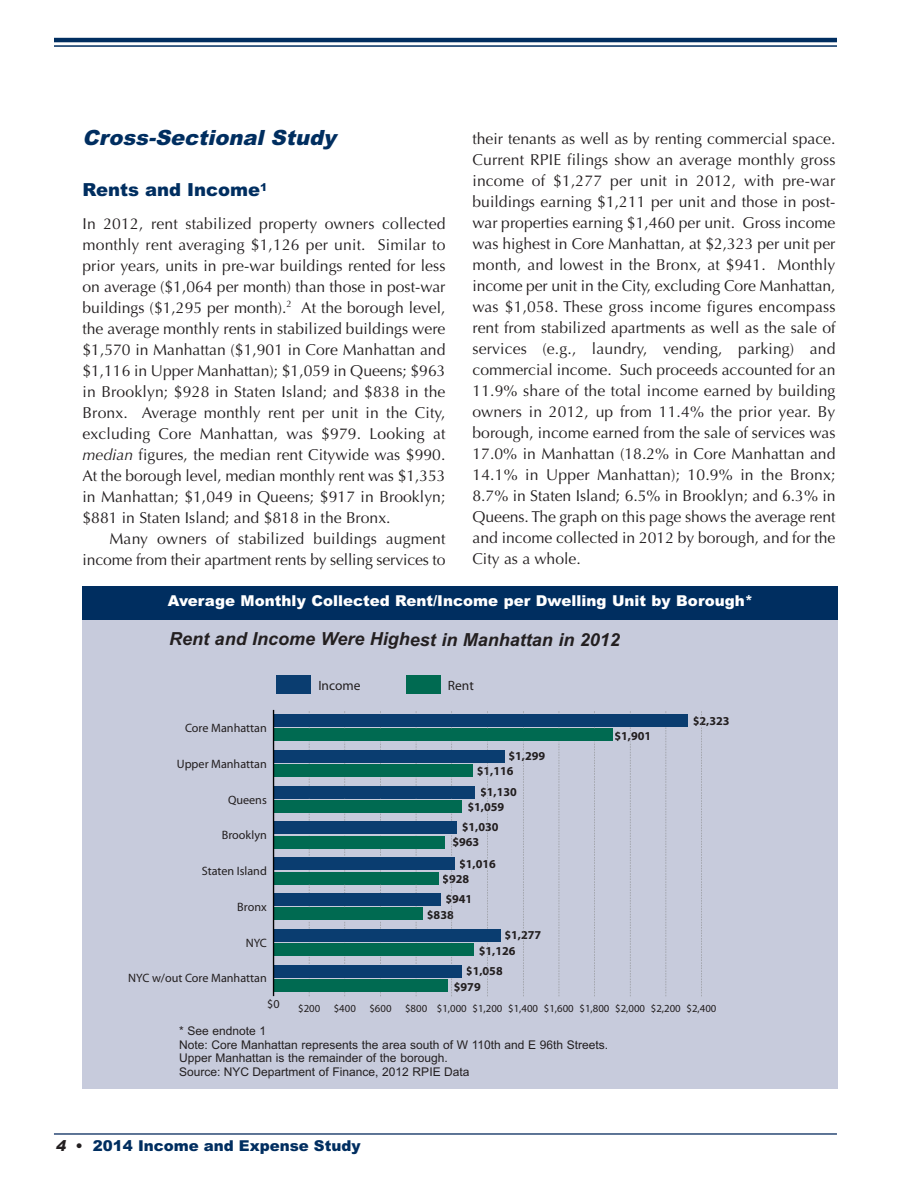
<style>
.page{position:relative;width:918px;height:1188px;background:#fff}
.page>*{position:absolute;margin:0;border:0;box-sizing:border-box;transform-origin:0 0}
.t1{font:italic 900 21px "Arial";color:#002e60}
.t2{font:italic 700 18px "Arial";color:#231f20}
.t3{font:900 18px "Arial";color:#002e60}
.t4{font:15.75px/21px "Optima";color:#231f20;text-align:justify}
.t5{font:900 15px "Arial";color:#fff}
.t6{font:900 15px "Arial";color:#002e60}
.t7{font:13.5px "Myriad";color:#231f20}
.t8{font:700 12.15px/14.9px "Myriad";color:#231f20}
.t9{font:12.15px "Myriad";color:#231f20}
.t10{font:12px/13.5px "Arial";color:#231f20}
.t11{font:10.8px "Myriad";color:#231f20}
.s1{font-style:italic}
.s2{font-style:italic;color:#231f20}
.s3{color:#231f20}
</style>
<div class="page">
<div style="left:82px;top:591px;width:756px;height:498px;background:#c7cbdc"></div>
<div style="left:82px;top:586px;width:756px;height:33px;background:#002e60"></div>
<div style="left:406px;top:675px;width:34px;height:18px;background:#006a51"></div>
<div style="left:274px;top:729px;width:339px;height:12px;background:#006a51"></div>
<div style="left:274px;top:764px;width:199px;height:13px;background:#006a51"></div>
<div style="left:274px;top:800px;width:188px;height:13px;background:#006a51"></div>
<div style="left:274px;top:836px;width:171px;height:13px;background:#006a51"></div>
<div style="left:274px;top:872px;width:165px;height:13px;background:#006a51"></div>
<div style="left:274px;top:907px;width:149px;height:13px;background:#006a51"></div>
<div style="left:274px;top:943px;width:200px;height:13px;background:#006a51"></div>
<div style="left:274px;top:979px;width:174px;height:13px;background:#006a51"></div>
<div style="left:277px;top:675px;width:34px;height:18px;background:#0a3d70"></div>
<div style="left:274px;top:714px;width:414px;height:13px;background:#0a3d70"></div>
<div style="left:274px;top:750px;width:231px;height:13px;background:#0a3d70"></div>
<div style="left:274px;top:786px;width:201px;height:13px;background:#0a3d70"></div>
<div style="left:274px;top:822px;width:183px;height:12px;background:#0a3d70"></div>
<div style="left:274px;top:857px;width:181px;height:13px;background:#0a3d70"></div>
<div style="left:274px;top:893px;width:167px;height:13px;background:#0a3d70"></div>
<div style="left:274px;top:929px;width:227px;height:13px;background:#0a3d70"></div>
<div style="left:274px;top:965px;width:188px;height:13px;background:#0a3d70"></div>
<hr style="left:273px;top:710px;width:1px;height:286px;background:#000">
<svg style="left:559px;top:711px;width:1px;height:285px"></svg>
<svg style="left:594px;top:711px;width:1px;height:285px"></svg>
<svg style="left:666px;top:711px;width:1px;height:285px"></svg>
<svg style="left:451px;top:979px;width:1px;height:17px"></svg>
<svg style="left:451px;top:835px;width:1px;height:21px"></svg>
<svg style="left:630px;top:711px;width:1px;height:285px"></svg>
<svg style="left:701px;top:711px;width:1px;height:285px"></svg>
<svg style="left:487px;top:943px;width:1px;height:53px"></svg>
<svg style="left:523px;top:711px;width:1px;height:285px"></svg>
<svg style="left:451px;top:870px;width:1px;height:59px"></svg>
<svg style="left:487px;top:763px;width:1px;height:166px"></svg>
<hr style="left:54px;top:1133px;width:783px;height:2px;background:#2a4875">
<hr style="left:54px;top:38px;width:783px;height:4px;background:#002e60">
<hr style="left:54px;top:45px;width:783px;height:2px;background:#002e60">
<h1 class="t1" style="left:82px;top:125px;width:255px">Cross-Sectional Study</h1>
<p class="t3" style="left:82px;top:179px;width:186px">Rents and Income<sup>1</sup></p>
<p class="t4" style="left:82px;top:213px;width:365px">In 2012, rent stabilized property owners collected monthly rent averaging $1,126 per unit. Similar to prior years, units in pre-war buildings rented for less on average ($1,064 per month) than those in post-war buildings ($1,295 per month).<sup>2</sup> At the borough level, the average monthly rents in stabilized buildings were $1,570 in Manhattan ($1,901 in Core Manhattan and $1,116 in Upper Manhattan); $1,059 in Queens; $963 in Brooklyn; $928 in Staten Island; and $838 in the Bronx. Average monthly rent per unit in the City, excluding Core Manhattan, was $979. Looking at <span class="s1">median</span> figures, the median rent Citywide was $990.<br>At the borough level, median monthly rent was $1,353 in Manhattan; $1,049 in Queens; $917 in Brooklyn; $881 in Staten Island; and $818 in the Bronx.</p>
<p class="t4" style="left:82px;top:528px;width:365px;text-align:right">Many owners of stabilized buildings augment income from their apartment rents by selling services to</p>
<p class="t4" style="left:472px;top:129px;width:365px">their tenants as well as by renting commercial space.<br>Current RPIE filings show an average monthly gross income of $1,277 per unit in 2012, with pre-war buildings earning $1,211 per unit and those in post&shy;war properties earning $1,460 per unit. Gross income was highest in Core Manhattan, at $2,323 per unit per month, and lowest in the Bronx, at $941. Monthly income per unit in the City, excluding Core Manhattan, was $1,058. These gross income figures encompass rent from stabilized apartments as well as the sale of services (e.g., laundry, vending, parking) and commercial income. Such proceeds accounted for an 11.9% share of the total income earned by building owners in 2012, up from 11.4% the prior year. By borough, income earned from the sale of services was 17.0% in Manhattan (18.2% in Core Manhattan and 14.1% in Upper Manhattan); 10.9% in the Bronx; 8.7% in Staten Island; 6.5% in Brooklyn; and 6.3% in Queens. The graph on this page shows the average rent and income collected in 2012 by borough, and for the City as a whole.</p>
<p class="t5" style="left:168px;top:592px;width:587px">Average Monthly Collected Rent/Income per Dwelling Unit by Borough*</p>
<p class="t2" style="left:169px;top:629px;width:452px">Rent and Income Were Highest in Manhattan in 2012</p>
<p class="t9" style="left:185px;top:723px;width:83px">Core Manhattan</p>
<p class="t9" style="left:177px;top:759px;width:91px">Upper Manhattan</p>
<p class="t9" style="left:228px;top:795px;width:40px">Queens</p>
<p class="t9" style="left:222px;top:831px;width:47px">Brooklyn</p>
<p class="t9" style="left:202px;top:866px;width:67px">Staten Island</p>
<p class="t9" style="left:237px;top:902px;width:31px">Bronx</p>
<p class="t9" style="left:246px;top:938px;width:23px">NYC</p>
<p class="t9" style="left:128px;top:974px;width:140px">NYC w/out Core Manhattan</p>
<p class="t9" style="left:267px;top:999px;width:14px">$0</p>
<p class="t7" style="left:318px;top:680px;width:44px">Income</p>
<p class="t7" style="left:448px;top:680px;width:27px">Rent</p>
<p class="t8" style="left:508px;top:749px;width:38px">$1,299</p>
<p class="t8" style="left:477px;top:765px;width:38px">$1,116</p>
<p class="t8" style="left:480px;top:786px;width:38px">$1,130</p>
<p class="t8" style="left:468px;top:801px;width:38px">$1,059</p>
<p class="t8" style="left:452px;top:821px;width:48px;text-indent:9px">$1,030 $963</p>
<p class="t8" style="left:459px;top:857px;width:38px">$1,016</p>
<p class="t8" style="left:442px;top:873px;width:28px">$928</p>
<p class="t8" style="left:445px;top:893px;width:28px">$941</p>
<p class="t8" style="left:427px;top:908px;width:28px">$838</p>
<p class="t8" style="left:504px;top:929px;width:38px">$1,277</p>
<p class="t8" style="left:479px;top:945px;width:38px">$1,126</p>
<p class="t8" style="left:466px;top:964px;width:38px">$1,058</p>
<p class="t8" style="left:454px;top:980px;width:28px">$979</p>
<p class="t8" style="left:614px;top:730px;width:38px">$1,901</p>
<p class="t8" style="left:693px;top:714px;width:38px">$2,323</p>
<p class="t11" style="left:298px;top:1004px;width:24px">$200</p>
<p class="t11" style="left:334px;top:1004px;width:24px">$400</p>
<p class="t11" style="left:369px;top:1004px;width:24px">$600</p>
<p class="t11" style="left:405px;top:1004px;width:313px">$800 $1,000 $1,200 $1,400 $1,600 $1,800 $2,000 $2,200 $2,400</p>
<p class="t10" style="left:179px;top:1025px;width:431px">* See endnote 1<br>Note: Core Manhattan represents the area south of W 110th and E 96th Streets.<br>Upper Manhattan is the remainder of the borough.<br>Source: NYC Department of Finance, 2012 RPIE Data</p>
<p class="t6" style="left:55px;top:1137px;width:307px"><span class="s2">4</span> <span class="s3">•</span> 2014 Income and Expense Study</p>
</div>
